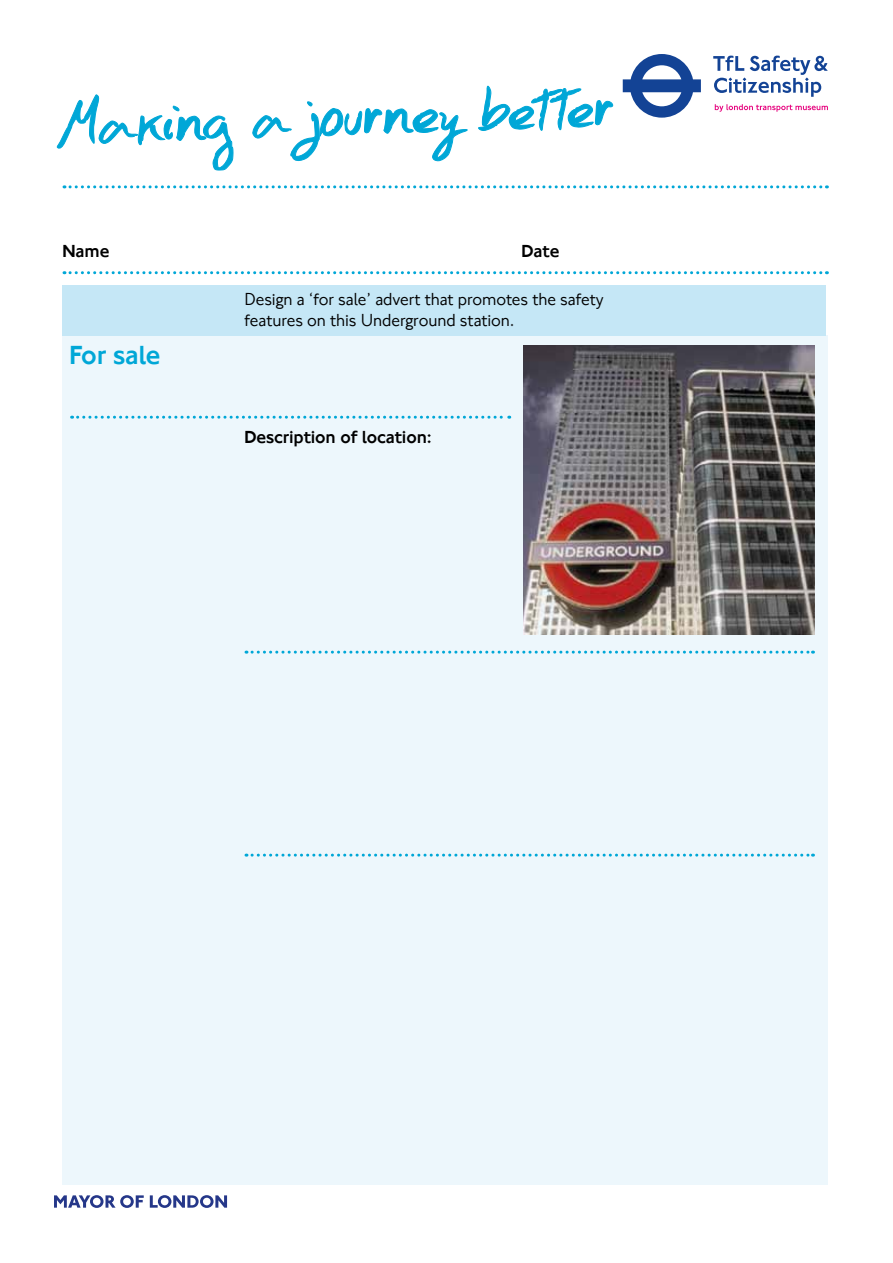
<style>
.page{position:relative;width:893px;height:1263px;background:#fff}
.page>*{position:absolute;margin:0;border:0;box-sizing:border-box;transform-origin:0 0}
.t1{font:75px "Hand Test";color:#00a7d7}
.t2{font:500 27px "NJ Font";letter-spacing:-.005em;color:#00a7d7}
.t3{font:18px/21px "NJ Font";letter-spacing:-.005em;color:#000}
.t4{font:500 18px "NJ Font";letter-spacing:-.005em;color:#000}
</style>
<div class="page">
<div style="left:63px;top:335px;width:765px;height:849px;background:#edf7fc"></div>
<div style="left:63px;top:285px;width:763px;height:50px;background:#c5e7f6"></div>
<svg style="left:64px;top:271px;width:763px;height:3px"></svg>
<svg style="left:64px;top:185px;width:763px;height:3px"></svg>
<svg style="left:57px;top:94px;width:177px;height:77px"></svg>
<svg style="left:252px;top:101px;width:216px;height:60px"></svg>
<svg style="left:478px;top:85px;width:135px;height:46px"></svg>
<svg style="left:623px;top:54px;width:78px;height:64px"></svg>
<svg style="left:713px;top:56px;width:115px;height:41px"></svg>
<svg style="left:715px;top:104px;width:113px;height:8px"></svg>
<svg style="left:54px;top:1195px;width:90px;height:13px"></svg>
<svg style="left:150px;top:1195px;width:77px;height:13px"></svg>
<svg style="left:246px;top:651px;width:567px;height:3px"></svg>
<svg style="left:246px;top:854px;width:567px;height:3px"></svg>
<svg style="left:72px;top:416px;width:438px;height:3px"></svg>
<img style="left:523px;top:346px;width:291px;height:289px">
<h1 class="t1" style="left:54px;top:74px;width:559px;rotate:-2deg">Making a journey better</h1>
<p class="t4" style="left:63px;top:240px;width:48px">Name</p>
<p class="t4" style="left:522px;top:240px;width:39px">Date</p>
<h2 class="t2" style="left:69px;top:339px;width:92px">For sale</h2>
<p class="t3" style="left:244px;top:289px;width:361px">Design a ‘for sale’ advert that promotes the safety features on this Underground station.</p>
<p class="t4" style="left:244px;top:426px;width:189px">Description of location:</p>
</div>
